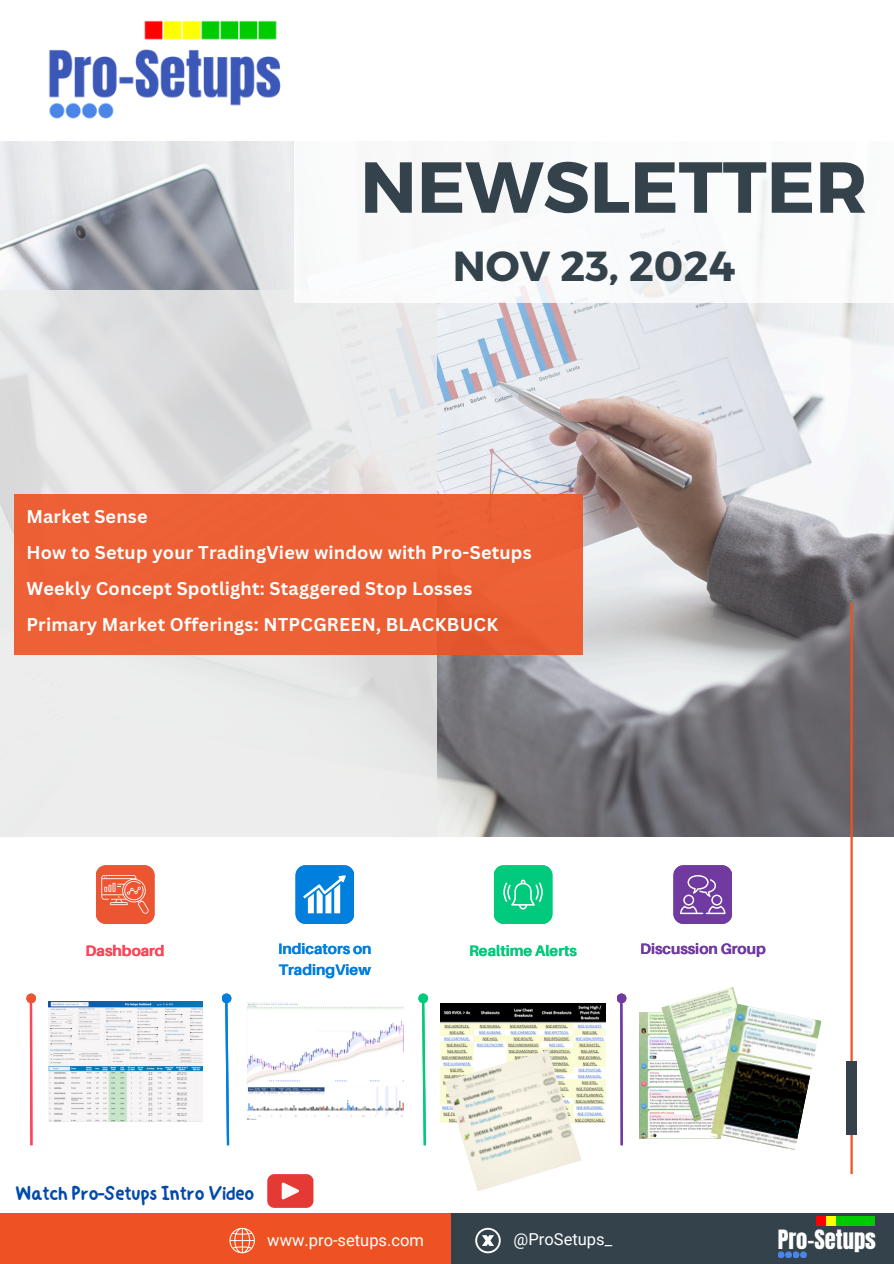
<style>
.page{position:relative;width:894px;height:1264px;background:#fff}
.page>*{position:absolute;margin:0;border:0;box-sizing:border-box;transform-origin:0 0}
.t1{font:700 72px "Montserrat";color:#34434b}
.t2{font:700 42px "Montserrat";color:#34434b}
.t3{font:22.65px "Anton";color:#fff}
.t4{font:21px "happy";letter-spacing:-.07em;color:#004aad}
.t5{font:700 18px/36px "Canva Sans";letter-spacing:.01em;color:#fff}
.t6{font:16.5px "Roboto";color:#fff}
.t7{font:700 15px/20.9px "Aileron";color:#017fdd}
.t8{font:700 15px "Aileron";color:#713aa1}
.t9{font:700 15px "Aileron";color:#00ca7b}
.t10{font:700 15px "Aileron";color:#ff4557}
</style>
<div class="page">
<img style="left:0;top:141px;width:893px;height:695px">
<svg style="left:0;top:289px;width:436px;height:547px;background:#e5e5e6"></svg>
<div style="left:293px;top:141px;width:600px;height:162px;background:#fff"></div>
<div style="left:0;top:1213px;width:462px;height:50px;background:#ef5222"></div>
<div style="left:450px;top:1213px;width:443px;height:50px;background:#34434b"></div>
<hr style="left:850px;top:602px;width:2px;height:572px;background:#ef5222">
<div style="left:846px;top:1061px;width:10px;height:73px;background:#34434b"></div>
<img style="left:49px;top:20px;width:232px;height:99px">
<div style="left:777px;top:1251px;width:7px;height:7px;background:#4a86e8;border-radius:50%"></div>
<svg style="left:784px;top:1251px;width:7px;height:7px"></svg>
<div style="left:792px;top:1251px;width:7px;height:7px;background:#4a86e8;border-radius:50%"></div>
<div style="left:816px;top:1216px;width:9px;height:9px;background:#f00"></div>
<div style="left:826px;top:1216px;width:9px;height:9px;background:#ff0"></div>
<div style="left:836px;top:1216px;width:9px;height:9px;background:#00ca00"></div>
<svg style="left:799px;top:1251px;width:7px;height:7px"></svg>
<div style="left:845px;top:1216px;width:10px;height:9px;background:#00ca00"></div>
<div style="left:855px;top:1216px;width:9px;height:9px;background:#00ca00"></div>
<div style="left:865px;top:1216px;width:9px;height:9px;background:#00ca00"></div>
<svg style="left:475px;top:1227px;width:25px;height:26px"></svg>
<svg style="left:229px;top:1227px;width:26px;height:26px"></svg>
<div style="left:14px;top:494px;width:568px;height:160px;background:#ed6035"></div>
<hr style="left:30px;top:995px;width:2px;height:150px;background:#ff4557">
<div style="left:26px;top:993px;width:10px;height:10px;background:#ec5531;border-radius:50%"></div>
<img style="left:48px;top:1001px;width:154px;height:120px">
<img style="left:247px;top:1002px;width:156px;height:118px">
<img style="left:440px;top:1003px;width:165px;height:119px">
<img style="left:444px;top:1050px;width:137px;height:141px">
<img style="left:639px;top:1012px;width:71px;height:126px">
<img style="left:661px;top:987px;width:77px;height:135px">
<img style="left:710px;top:1003px;width:111px;height:147px">
<div style="left:96px;top:865px;width:58px;height:58px;background:#ec5531;border-radius:10px"></div>
<div style="left:295px;top:865px;width:59px;height:58px;background:#017fdd;border-radius:10px"></div>
<div style="left:493px;top:865px;width:59px;height:58px;background:#00ca7b;border-radius:10px"></div>
<div style="left:673px;top:865px;width:59px;height:58px;background:#713aa1;border-radius:10px"></div>
<svg style="left:101px;top:875px;width:47px;height:38px"></svg>
<svg style="left:224px;top:993px;width:6px;height:153px"></svg>
<svg style="left:420px;top:1002px;width:7px;height:144px"></svg>
<hr style="left:620px;top:995px;width:2px;height:150px;background:#713aa1">
<div style="left:222px;top:993px;width:9px;height:10px;background:#017fdd;border-radius:50%"></div>
<div style="left:418px;top:993px;width:10px;height:10px;background:#00ca7b;border-radius:50%"></div>
<div style="left:616px;top:993px;width:10px;height:10px;background:#713aa1;border-radius:50%"></div>
<svg style="left:503px;top:879px;width:39px;height:30px"></svg>
<svg style="left:680px;top:875px;width:44px;height:39px"></svg>
<svg style="left:303px;top:875px;width:43px;height:38px"></svg>
<svg style="left:267px;top:1174px;width:46px;height:33px;background:#e85451"></svg>
<p class="t1" style="left:360px;top:140px;width:508px">NEWSLETTER</p>
<p class="t2" style="left:453px;top:238px;width:284px">NOV 23, 2024</p>
<p class="t5" style="left:26px;top:498px;width:506px">Market Sense<br>How to Setup your TradingView window with Pro-Setups<br>Weekly Concept Spotlight: Staggered Stop Losses</p>
<p class="t5" style="left:26px;top:606px;width:473px">Primary Market Offerings: NTPCGREEN, BLACKBUCK</p>
<p class="t10" style="left:86px;top:941px;width:81px">Dashboard</p>
<p class="t7" style="left:278px;top:938px;width:95px">Indicators on<br>TradingView</p>
<p class="t9" style="left:469px;top:941px;width:109px">Realtime Alerts</p>
<p class="t8" style="left:640px;top:939px;width:127px">Discussion Group</p>
<p class="t4" style="left:14px;top:1172px;width:242px">Watch Pro-Setups Intro Video</p>
<p class="t6" style="left:267px;top:1230px;width:158px">www.pro-setups.com</p>
<p class="t6" style="left:513px;top:1229px;width:100px">@ProSetups_</p>
<p class="t3" style="left:777px;top:1223px;width:100px">Pro-Setups</p>
</div>
